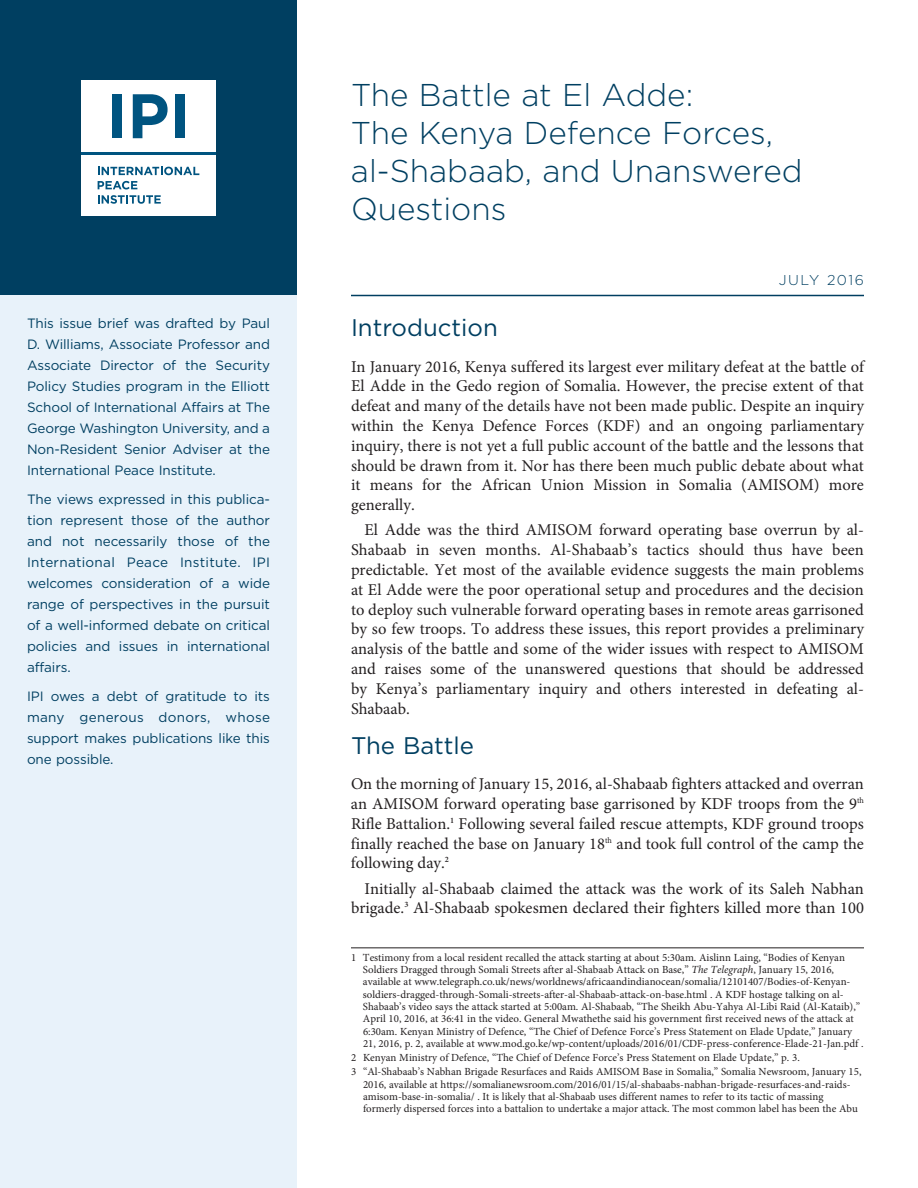
<style>
.page{position:relative;width:918px;height:1188px;background:#fff}
.page>*{position:absolute;margin:0;border:0;box-sizing:border-box;transform-origin:0 0}
.t1{font:300 31.5px/37.8px "Gotham";color:#003f61}
.t2{font:24px "Gotham";color:#003f61}
.t3{font:16.5px/19.8px "Minion Pro";color:#231f20;text-align:justify}
.t4{font:300 14.25px "Gotham";letter-spacing:.105em;color:#003f61}
.t5{font:13.5px/21px "Gotham";letter-spacing:-.005em;color:#003f61;text-align:justify}
.t6{font:10.8px/12.3px "Minion Pro";color:#231f20}
.s1{font-style:italic}
</style>
<div class="page">
<div style="left:0;top:296px;width:297px;height:892px;background:#e8f2fa"></div>
<div style="left:0;top:0;width:297px;height:296px;background:#003f61"></div>
<div style="left:81px;top:155px;width:135px;height:60px;background:#fff"></div>
<svg style="left:98px;top:167px;width:101px;height:8px"></svg>
<svg style="left:98px;top:181px;width:39px;height:8px"></svg>
<svg style="left:98px;top:195px;width:63px;height:9px"></svg>
<div style="left:81px;top:80px;width:135px;height:72px;background:#fff"></div>
<div style="left:112px;top:94px;width:10px;height:44px;background:#005480"></div>
<svg style="left:133px;top:94px;width:35px;height:44px"></svg>
<div style="left:175px;top:94px;width:10px;height:44px;background:#005480"></div>
<hr style="left:81px;top:152px;width:135px;height:3px;background:#005480">
<hr style="left:351px;top:295px;width:513px;height:1px;background:#003f61">
<hr style="left:351px;top:947px;width:513px;height:1px;background:#231f20">
<p class="t5" style="left:27px;top:313px;width:245px">This issue brief was drafted by Paul D. Williams, Associate Professor and Associate Director of the Security Policy Studies program in the Elliott School of International Affairs at The George Washington University, and a Non-Resident Senior Adviser at the International Peace Institute.</p>
<p class="t5" style="left:27px;top:489px;width:245px">The views expressed in this publica&shy;tion represent those of the author and not necessarily those of the International Peace Institute. IPI welcomes consideration of a wide range of perspectives in the pursuit of a well-informed debate on critical policies and issues in international affairs.</p>
<p class="t5" style="left:27px;top:686px;width:245px">IPI owes a debt of gratitude to its many generous donors, whose support makes publications like this one possible.</p>
<h1 class="t1" style="left:351px;top:76px;width:453px">The Battle at El Adde:<br>The Kenya Defence Forces, al-Shabaab, and Unanswered<br>Questions</h1>
<p class="t4" style="left:779px;top:272px;width:87px">JULY 2016</p>
<h2 class="t2" style="left:351px;top:314px;width:148px">Introduction</h2>
<p class="t3" style="left:351px;top:358px;width:515px">In January 2016, Kenya suffered its largest ever military defeat at the battle of El Adde in the Gedo region of Somalia. However, the precise extent of that defeat and many of the details have not been made public. Despite an inquiry within the Kenya Defence Forces (KDF) and an ongoing parliamentary inquiry, there is not yet a full public account of the battle and the lessons that should be drawn from it. Nor has there been much public debate about what it means for the African Union Mission in Somalia (AMISOM) more generally.</p>
<p class="t3" style="left:351px;top:522px;width:515px;text-indent:14px">El Adde was the third AMISOM forward operating base overrun by al-Shabaab in seven months. Al-Shabaab’s tactics should thus have been predictable. Yet most of the available evidence suggests the main problems at El Adde were the poor operational setup and procedures and the decision to deploy such vulnerable forward operating bases in remote areas garrisoned by so few troops. To address these issues, this report provides a preliminary analysis of the battle and some of the wider issues with respect to AMISOM and raises some of the unanswered questions that should be addressed by Kenya’s parliamentary inquiry and others interested in defeating al-Shabaab.</p>
<h2 class="t2" style="left:351px;top:732px;width:125px">The Battle</h2>
<p class="t3" style="left:351px;top:775px;width:515px">On the morning of January 15, 2016, al-Shabaab fighters attacked and overran an AMISOM forward operating base garrisoned by KDF troops from the 9<sup>th </sup>Rifle Battalion.<sup>1</sup> Following several failed rescue attempts, KDF ground troops finally reached the base on January 18<sup>th</sup> and took full control of the camp the following day.<sup>2</sup></p>
<p class="t3" style="left:351px;top:880px;width:514px;text-align:right">Initially al-Shabaab claimed the attack was the work of its Saleh Nabhan brigade.<sup>3</sup> Al-Shabaab spokesmen declared their fighters killed more than 100</p>
<p class="t6" style="left:363px;top:952px;width:502px;text-indent:-12px">1 Testimony from a local resident recalled the attack starting at about 5:30am. Aislinn Laing, “Bodies of Kenyan Soldiers Dragged through Somali Streets after al-Shabaab Attack on Base,” <span class="s1">The Telegraph</span>, January 15, 2016, available at www.telegraph.co.uk/news/worldnews/africaandindianocean/somalia/12101407/Bodies-of-Kenyan&shy;soldiers-dragged-through-Somali-streets-after-al-Shabaab-attack-on-base.html . A KDF hostage talking on al-Shabaab’s video says the attack started at 5:00am. Al-Shabaab, “The Sheikh Abu-Yahya Al-Libi Raid (Al-Kataib),” April 10, 2016, at 36:41 in the video. General Mwathethe said his government first received news of the attack at 6:30am. Kenyan Ministry of Defence, “The Chief of Defence Force’s Press Statement on Elade Update,” January 21, 2016, p. 2, available at www.mod.go.ke/wp-content/uploads/2016/01/CDF-press-conference-Elade-21-Jan.pdf .</p>
<p class="t6" style="left:351px;top:1052px;width:512px;line-height:14px">2 Kenyan Ministry of Defence, “The Chief of Defence Force’s Press Statement on Elade Update,” p. 3.<br>3 “Al-Shabaab’s Nabhan Brigade Resurfaces and Raids AMISOM Base in Somalia,” Somalia Newsroom, January 15,</p>
<p class="t6" style="left:363px;top:1079px;width:496px">2016, available at https://somalianewsroom.com/2016/01/15/al-shabaabs-nabhan-brigade-resurfaces-and-raids&shy;amisom-base-in-somalia/ . It is likely that al-Shabaab uses different names to refer to its tactic of massing formerly dispersed forces into a battalion to undertake a major attack. The most common label has been the Abu</p>
</div>
